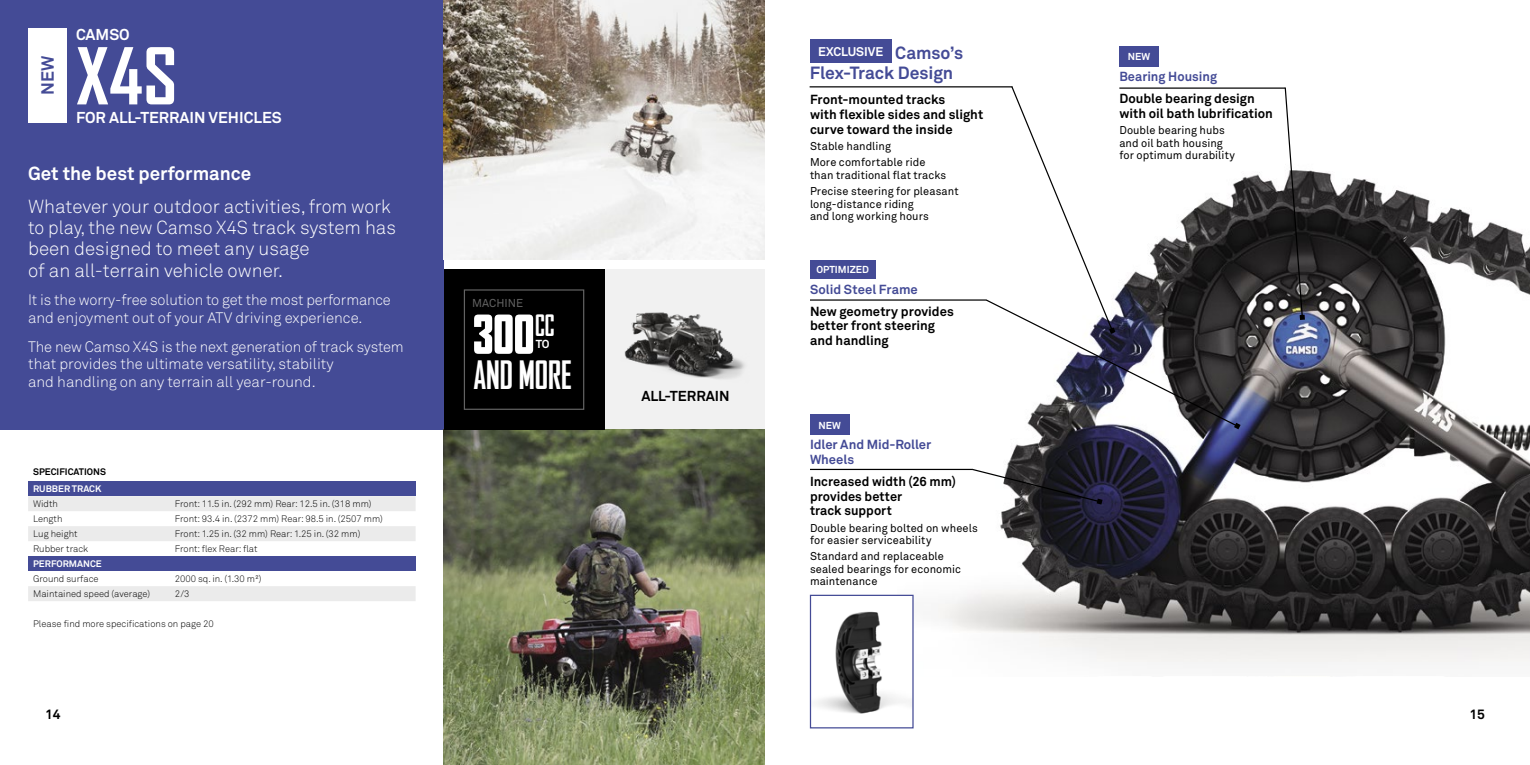
<style>
.page{position:relative;width:1530px;height:765px;background:#fff}
.page>*{position:absolute;margin:0;border:0;box-sizing:border-box;transform-origin:0 0}
.t1{font:700 75px "Agency FB";color:#fff}
.t2{font:900 condensed 51.5px "Agency FB";color:#fff}
.t3{font:700 condensed 37.5px "Agency FB";color:#fff}
.t4{font:700 condensed 28.25px "Agency FB";color:#fff}
.t5{font:18.75px/21.2px "Akkurat Light Office";color:#fff}
.t6{font:700 18.75px "Akkurat Office";color:#fff}
.t7{font:700 17.5px "Akkurat Office";letter-spacing:-.005em;color:#444b96}
.t8{font:700 15.62px "Akkurat Office";color:#fff}
.t9{font:15px/17.5px "Akkurat Light Office";letter-spacing:-.005em;color:#fff}
.t10{font:700 14.25px "Akkurat Office";color:#000}
.t11{font:700 13.62px "Akkurat Office";color:#000}
.t12{font:700 13px/14.6px "Akkurat Office";color:#000}
.t13{font:700 13px/14.6px "Akkurat Office";color:#444b96}
.t14{font:700 12.5px "Akkurat Office";color:#fff}
.t15{font:700 11.5px "Akkurat Office";color:#fff}
.t16{font:11.38px "Akkurat Office";color:#636363}
.t17{font:11.25px/12.5px "Akkurat Office";letter-spacing:.005em;color:#000}
.t18{font:700 10px "Akkurat Office";color:#fff}
.t19{font:9.38px "Akkurat Light Office";color:#000}
.t20{font:700 9.38px "Akkurat Office";color:#fff}
.t21{font:700 9.38px "Akkurat Office";color:#000}
.s1{font-size:17.5px;color:#444b96}
</style>
<div class="page">
<div style="left:0;top:0;width:444px;height:430px;background:#444b96"></div>
<img style="left:897px;top:170px;width:633px;height:494px">
<div style="left:604px;top:269px;width:161px;height:161px;background:#f1f1f1"></div>
<img style="left:624px;top:312px;width:121px;height:67px">
<img style="left:444px;top:430px;width:321px;height:335px">
<div style="left:28px;top:28px;width:38px;height:94px;background:#fff"></div>
<div style="left:444px;top:269px;width:160px;height:161px;background:#000"></div>
<div style="left:464px;top:289px;width:120px;height:121px;border:1px solid #636363"></div>
<div style="left:810px;top:39px;width:82px;height:23px;background:#444b96"></div>
<div style="left:810px;top:415px;width:39px;height:20px;background:#444b96"></div>
<div style="left:1119px;top:47px;width:40px;height:20px;background:#444b96"></div>
<div style="left:810px;top:260px;width:65px;height:19px;background:#444b96"></div>
<hr style="left:810px;top:86px;width:203px;height:1px;background:#000">
<hr style="left:1119px;top:88px;width:166px;height:1px;background:#000">
<svg style="left:1284px;top:87px;width:21px;height:233px"></svg>
<svg style="left:985px;top:86px;width:256px;height:343px"></svg>
<hr style="left:810px;top:299px;width:176px;height:2px;background:#000">
<svg style="left:971px;top:468px;width:132px;height:37px"></svg>
<hr style="left:810px;top:469px;width:162px;height:1px;background:#000">
<img style="left:818px;top:597px;width:94px;height:117px">
<div style="left:810px;top:595px;width:104px;height:133px;border:1px solid #444b96"></div>
<div style="left:28px;top:481px;width:388px;height:15px;background:#444b96"></div>
<svg style="left:28px;top:496px;width:388px;height:105px"></svg>
<div style="left:28px;top:556px;width:388px;height:15px;background:#444b96"></div>
<img style="left:444px;top:0;width:321px;height:260px">
<h3 class="t7" style="left:37px;top:95px;width:41px;rotate:-90deg">NEW</h3>
<h3 class="t8" style="left:76px;top:25px;width:55px">CAMSO</h3>
<h1 class="t1" style="left:76px;top:32px;width:103px">X4S</h1>
<h3 class="t8" style="left:76px;top:108px;width:207px">FOR ALL-TERRAIN VEHICLES</h3>
<h3 class="t6" style="left:28px;top:162px;width:225px">Get the best performance</h3>
<h3 class="t5" style="left:28px;top:196px;width:369px">Whatever your outdoor activities, from work to play, the new Camso X4S track system has been designed to meet any usage<br>of an all-terrain vehicle owner.</h3>
<h3 class="t9" style="left:28px;top:292px;width:364px">It is the worry-free solution to get the most performance and enjoyment out of your ATV driving experience.</h3>
<h3 class="t9" style="left:28px;top:338px;width:377px">The new Camso X4S is the next generation of track system that provides the ultimate versatility, stability<br>and handling on any terrain all year-round.</h3>
<p class="t21" style="left:33px;top:466px;width:74px">SPECIFICATIONS</p>
<p class="t20" style="left:33px;top:483px;width:70px">RUBBER TRACK</p>
<p class="t19" style="left:33px;top:499px;width:26px">Width</p>
<p class="t19" style="left:175px;top:499px;width:198px">Front: 11.5 in. (292 mm) Rear: 12.5 in. (318 mm)</p>
<p class="t19" style="left:33px;top:514px;width:31px">Length</p>
<p class="t19" style="left:175px;top:514px;width:210px">Front: 93.4 in. (2372 mm) Rear: 98.5 in. (2507 mm)</p>
<p class="t19" style="left:33px;top:529px;width:46px">Lug height</p>
<p class="t19" style="left:175px;top:529px;width:187px">Front: 1.25 in. (32 mm) Rear: 1.25 in. (32 mm)</p>
<p class="t19" style="left:33px;top:544px;width:57px">Rubber track</p>
<p class="t19" style="left:175px;top:544px;width:84px">Front: flex Rear: flat</p>
<p class="t20" style="left:33px;top:558px;width:70px">PERFORMANCE</p>
<p class="t19" style="left:33px;top:574px;width:67px">Ground surface</p>
<p class="t19" style="left:175px;top:574px;width:88px">2000 sq. in. (1.30 m²)</p>
<p class="t19" style="left:33px;top:589px;width:119px">Maintained speed (average)</p>
<p class="t19" style="left:175px;top:589px;width:16px">2/3</p>
<p class="t19" style="left:33px;top:619px;width:182px">Please find more specifications on page 20</p>
<p class="t16" style="left:472px;top:296px;width:52px">MACHINE</p>
<h2 class="t2" style="left:473px;top:304px;width:62px">300</h2>
<h3 class="t4" style="left:535px;top:309px;width:21px">CC</h3>
<h3 class="t3" style="left:473px;top:353px;width:100px">AND MORE</h3>
<p class="t15" style="left:536px;top:337px;width:15px">TO</p>
<p class="t10" style="left:641px;top:387px;width:90px">ALL-TERRAIN</p>
<p class="t14" style="left:818px;top:43px;width:146px">EXCLUSIVE <span class="s1">Camso’s</span></p>
<h3 class="t7" style="left:810px;top:62px;width:145px">Flex-Track Design</h3>
<p class="t12" style="left:810px;top:93px;width:175px">Front-mounted tracks<br>with flexible sides and slight curve toward the inside</p>
<p class="t17" style="left:810px;top:138px;width:117px;line-height:16.2px">Stable handling<br>More comfortable ride</p>
<p class="t17" style="left:810px;top:167px;width:150px;line-height:16.2px">than traditional flat tracks<br>Precise steering for pleasant</p>
<p class="t17" style="left:810px;top:198px;width:120px">long-distance riding and long working hours</p>
<p class="t18" style="left:816px;top:264px;width:54px">OPTIMIZED</p>
<p class="t13" style="left:810px;top:282px;width:109px">Solid Steel Frame</p>
<p class="t12" style="left:810px;top:304px;width:145px">New geometry provides better front steering and handling</p>
<p class="t18" style="left:818px;top:419px;width:24px">NEW</p>
<p class="t13" style="left:810px;top:438px;width:123px">Idler And Mid-Roller<br>Wheels</p>
<p class="t12" style="left:810px;top:474px;width:148px">Increased width (26 mm) provides better<br>track support</p>
<p class="t17" style="left:810px;top:522px;width:169px">Double bearing bolted on wheels for easier serviceability</p>
<p class="t17" style="left:810px;top:551px;width:153px">Standard and replaceable sealed bearings for economic maintenance</p>
<p class="t18" style="left:1128px;top:51px;width:24px">NEW</p>
<p class="t13" style="left:1119px;top:69px;width:99px">Bearing Housing</p>
<p class="t12" style="left:1119px;top:92px;width:155px">Double bearing design with oil bath lubrification</p>
<p class="t17" style="left:1119px;top:124px;width:117px">Double bearing hubs and oil bath housing for optimum durability</p>
<p class="t11" style="left:45px;top:706px;width:17px">14</p>
<p class="t11" style="left:1470px;top:706px;width:17px">15</p>
</div>
